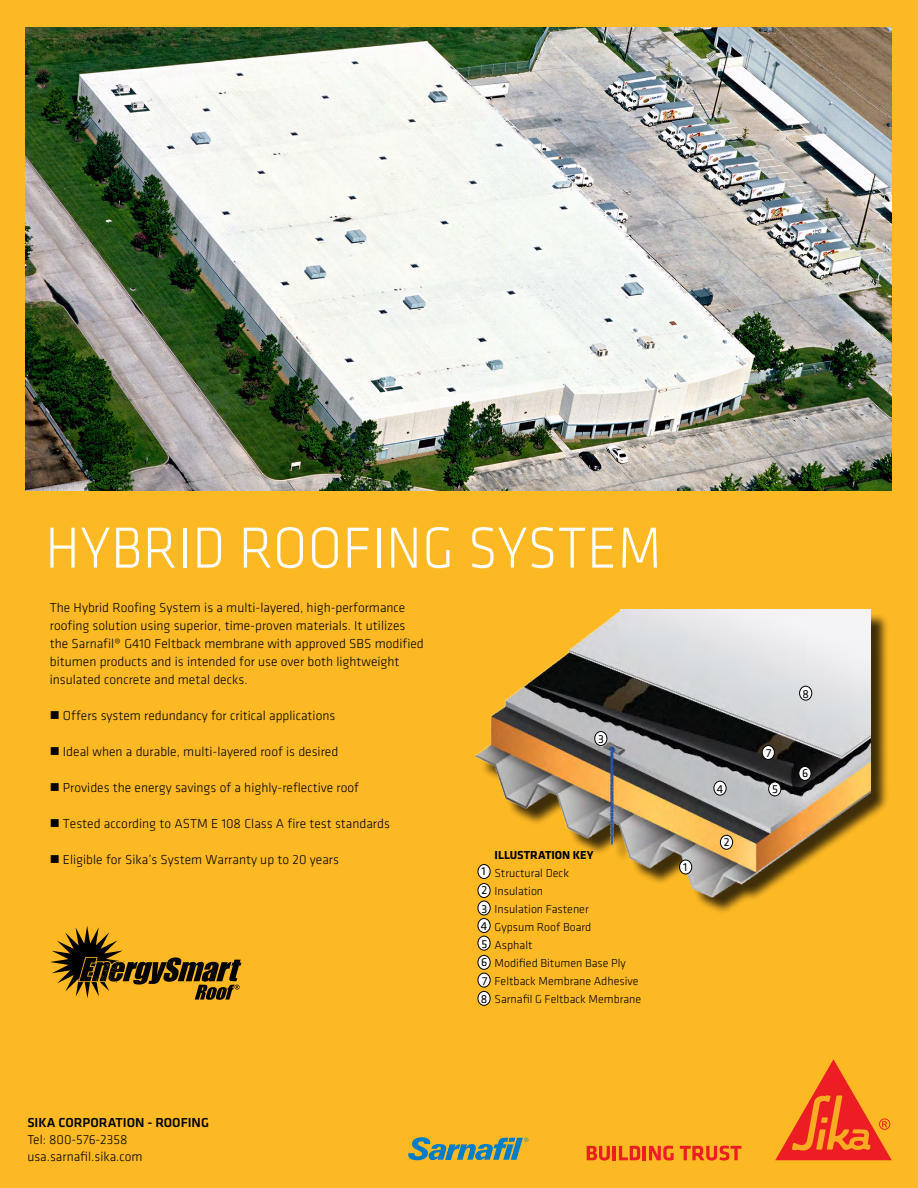
<style>
.page{position:relative;width:918px;height:1188px;background:#fdb924}
.page>*{position:absolute;margin:0;border:0;box-sizing:border-box;transform-origin:0 0}
.t1{font:300 60px "Klavika";letter-spacing:.015em;color:#fff;scale:.92 1}
.t2{font:300 13.5px/18px "Klavika";color:#000}
.t3{font:500 13.5px "Klavika";color:#000}
.t4{font:300 12px/18px "Klavika";color:#000}
.t5{font:12px/18.1px "Klavika";color:#000}
.t6{font:700 12px "Klavika";color:#000}
</style>
<div class="page">
<svg style="left:587px;top:1146px;width:23px;height:15px"></svg>
<hr style="left:613px;top:1146px;width:3px;height:14px;background:#ed1d24">
<svg style="left:619px;top:1146px;width:21px;height:14px"></svg>
<hr style="left:643px;top:1146px;width:3px;height:14px;background:#ed1d24">
<svg style="left:649px;top:1146px;width:25px;height:15px"></svg>
<svg style="left:680px;top:1146px;width:62px;height:15px"></svg>
<svg style="left:775px;top:1059px;width:117px;height:101px"></svg>
<svg style="left:408px;top:1137px;width:120px;height:23px"></svg>
<img style="left:26px;top:27px;width:865px;height:464px">
<div style="left:479px;top:612px;width:410px;height:303px;background:#000;opacity:.75"></div>
<img style="left:476px;top:610px;width:395px;height:287px">
<div style="left:680px;top:860px;width:12px;height:14px;background:#fff;border-radius:50%"></div>
<div style="left:679px;top:860px;width:13px;height:14px;border:1px solid #000;border-radius:50%"></div>
<div style="left:720px;top:835px;width:13px;height:14px;background:#fff;border-radius:50%"></div>
<div style="left:720px;top:835px;width:13px;height:15px;border:1px solid #000;border-radius:50%"></div>
<div style="left:595px;top:732px;width:12px;height:14px;background:#fff;border-radius:50%"></div>
<div style="left:594px;top:731px;width:13px;height:15px;border:1px solid #000;border-radius:50%"></div>
<div style="left:714px;top:781px;width:12px;height:14px;background:#fff;border-radius:50%"></div>
<div style="left:714px;top:781px;width:13px;height:15px;border:1px solid #000;border-radius:50%"></div>
<div style="left:769px;top:782px;width:12px;height:14px;background:#fff;border-radius:50%"></div>
<div style="left:768px;top:782px;width:13px;height:14px;border:1px solid #000;border-radius:50%"></div>
<div style="left:762px;top:746px;width:12px;height:13px;background:#fff;border-radius:50%"></div>
<div style="left:762px;top:745px;width:13px;height:15px;border:1px solid #000;border-radius:50%"></div>
<div style="left:799px;top:766px;width:12px;height:14px;background:#fff;border-radius:50%"></div>
<div style="left:798px;top:766px;width:13px;height:15px;border:1px solid #000;border-radius:50%"></div>
<svg style="left:50px;top:926px;width:191px;height:74px"></svg>
<div style="left:478px;top:865px;width:12px;height:14px;background:#fff;border-radius:50%"></div>
<div style="left:478px;top:864px;width:13px;height:15px;border:1px solid #000;border-radius:50%"></div>
<div style="left:478px;top:884px;width:12px;height:14px;background:#fff;border-radius:50%"></div>
<div style="left:478px;top:883px;width:13px;height:15px;border:1px solid #000;border-radius:50%"></div>
<div style="left:478px;top:901px;width:12px;height:14px;background:#fff;border-radius:50%"></div>
<div style="left:478px;top:901px;width:13px;height:14px;border:1px solid #000;border-radius:50%"></div>
<div style="left:478px;top:919px;width:12px;height:14px;background:#fff;border-radius:50%"></div>
<div style="left:478px;top:918px;width:13px;height:15px;border:1px solid #000;border-radius:50%"></div>
<div style="left:478px;top:936px;width:12px;height:14px;background:#fff;border-radius:50%"></div>
<div style="left:478px;top:936px;width:13px;height:15px;border:1px solid #000;border-radius:50%"></div>
<div style="left:478px;top:955px;width:12px;height:14px;background:#fff;border-radius:50%"></div>
<div style="left:478px;top:955px;width:13px;height:15px;border:1px solid #000;border-radius:50%"></div>
<div style="left:478px;top:973px;width:12px;height:14px;background:#fff;border-radius:50%"></div>
<div style="left:478px;top:973px;width:13px;height:14px;border:1px solid #000;border-radius:50%"></div>
<div style="left:478px;top:991px;width:12px;height:14px;background:#fff;border-radius:50%"></div>
<div style="left:478px;top:991px;width:13px;height:15px;border:1px solid #000;border-radius:50%"></div>
<div style="left:800px;top:686px;width:12px;height:14px;background:#fff;border-radius:50%"></div>
<div style="left:799px;top:686px;width:13px;height:15px;border:1px solid #000;border-radius:50%"></div>
<h1 class="t1" style="left:45px;top:512px;width:671px">HYBRID ROOFING SYSTEM</h1>
<p class="t2" style="left:50px;top:598px;width:375px">The Hybrid Roofing System is a multi-layered, high-performance roofing solution using superior, time-proven materials. It utilizes the Sarnafil® G410 Feltback membrane with approved SBS modified bitumen products and is intended for use over both lightweight insulated concrete and metal decks.</p>
<p class="t2" style="left:50px;top:706px;width:287px">■ Offers system redundancy for critical applications</p>
<p class="t2" style="left:50px;top:742px;width:290px">■ Ideal when a durable, multi-layered roof is desired</p>
<p class="t2" style="left:50px;top:778px;width:311px">■ Provides the energy savings of a highly-reflective roof</p>
<p class="t2" style="left:50px;top:814px;width:342px">■ Tested according to ASTM E 108 Class A fire test standards</p>
<p class="t2" style="left:50px;top:850px;width:291px">■ Eligible for Sika’s System Warranty up to 20 years</p>
<p class="t5" style="left:598px;top:730px;width:7px">3</p>
<p class="t6" style="left:495px;top:846px;width:100px">ILLUSTRATION KEY</p>
<p class="t4" style="left:495px;top:864px;width:148px">Structural Deck<br>Insulation<br>Insulation Fastener<br>Gypsum Roof Board<br>Asphalt<br>Modified Bitumen Base Ply<br>Feltback Membrane Adhesive<br>Sarnafil G Feltback Membrane</p>
<p class="t5" style="left:481px;top:862px;width:8px">1<br>2<br>3<br>4<br>5<br>6<br>7<br>8</p>
<p class="t5" style="left:683px;top:857px;width:6px">1</p>
<p class="t5" style="left:766px;top:744px;width:7px">7</p>
<p class="t5" style="left:717px;top:779px;width:8px">4</p>
<p class="t5" style="left:772px;top:780px;width:7px">5</p>
<p class="t5" style="left:724px;top:833px;width:7px">2</p>
<p class="t5" style="left:802px;top:684px;width:8px">8</p>
<p class="t5" style="left:802px;top:764px;width:8px">6</p>
<p class="t3" style="left:27px;top:1113px;width:183px">SIKA CORPORATION - ROOFING</p>
<p class="t2" style="left:27px;top:1131px;width:117px;line-height:17px">Tel: 800-576-2358 usa.sarnafil.sika.com</p>
</div>
